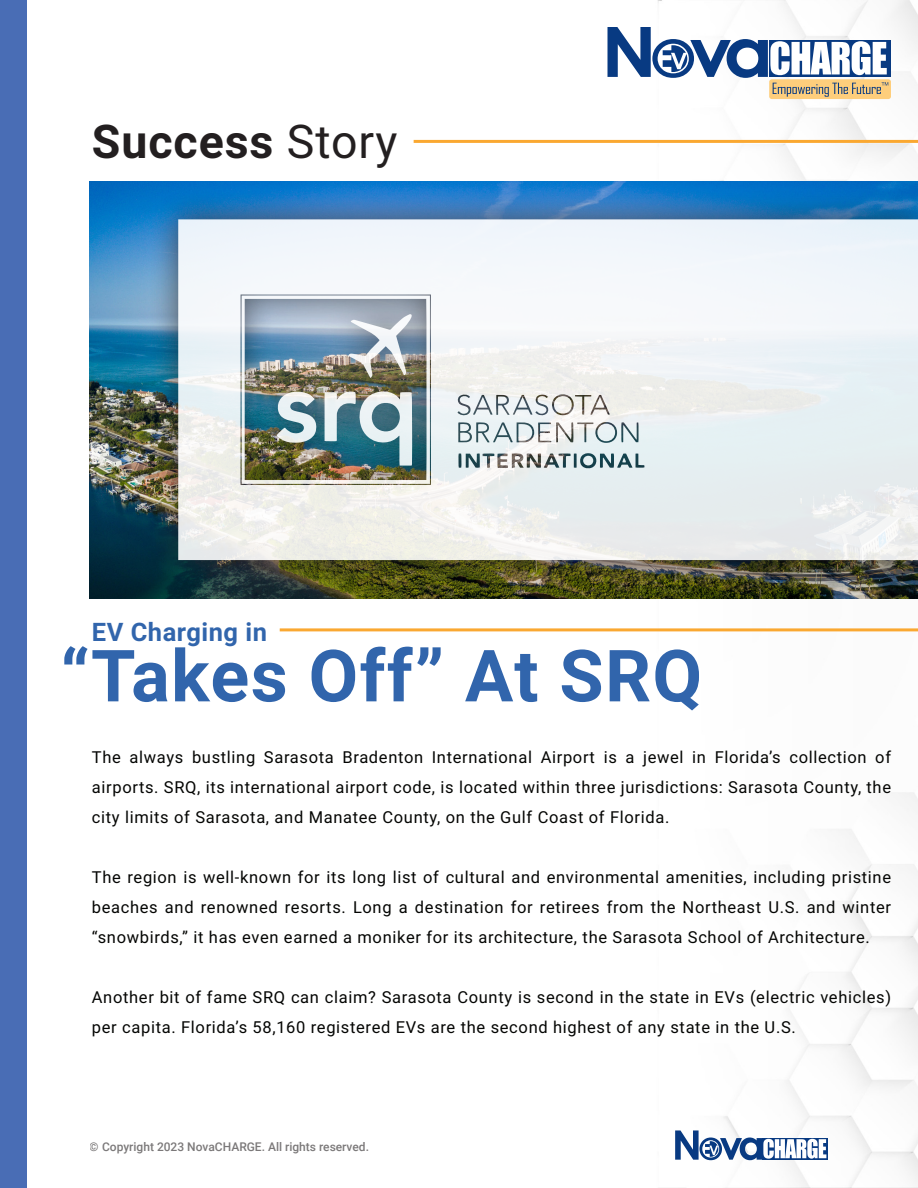
<style>
.page{position:relative;width:918px;height:1188px;background:#fff}
.page>*{position:absolute;margin:0;border:0;box-sizing:border-box;transform-origin:0 0}
.t1{font:700 72px "Roboto";letter-spacing:.02em;color:#3165ac}
.t2{font:700 46.5px "Roboto";letter-spacing:.02em;color:#231f20}
.t3{font:700 25.5px "Roboto";letter-spacing:.02em;color:#3165ac}
.t4{font:16.5px/30px "Roboto";letter-spacing:.04em;color:#040503;text-align:justify}
.t5{font:500 12px "Roboto";color:#231f20}
.s1{font-weight:400}
</style>
<div class="page">
<img style="left:89px;top:0;width:829px;height:1188px">
<svg style="left:826px;top:1138px;width:2px;height:22px"></svg>
<svg style="left:675px;top:1130px;width:151px;height:30px"></svg>
<img style="left:90px;top:181px;width:828px;height:417px">
<hr style="left:280px;top:628px;width:638px;height:3px;background:#faa831">
<hr style="left:414px;top:140px;width:504px;height:3px;background:#faa831">
<div style="left:0;top:0;width:27px;height:1188px;background:#496db5"></div>
<div style="left:769px;top:79px;width:122px;height:20px;background:#fece7c;border-radius:3px"></div>
<svg style="left:608px;top:27px;width:280px;height:70px"></svg>
<div style="left:148px;top:189px;width:770px;height:401px;background:#231f20;opacity:.75"></div>
<svg style="left:178px;top:219px;width:740px;height:341px;fill:#edf1f3"></svg>
<p class="t2" style="left:92px;top:109px;width:307px">Success <span class="s1">Story</span></p>
<p class="t3" style="left:92px;top:614px;width:177px">EV Charging in</p>
<p class="t1" style="left:60px;top:625px;width:643px">“Takes Off” At SRQ</p>
<p class="t4" style="left:92px;top:741px;width:801px">The always bustling Sarasota Bradenton International Airport is a jewel in Florida’s collection of airports. SRQ, its international airport code, is located within three jurisdictions: Sarasota County, the city limits of Sarasota, and Manatee County, on the Gulf Coast of Florida.</p>
<p class="t4" style="left:92px;top:861px;width:801px">The region is well-known for its long list of cultural and environmental amenities, including pristine beaches and renowned resorts. Long a destination for retirees from the Northeast U.S. and winter “snowbirds,” it has even earned a moniker for its architecture, the Sarasota School of Architecture.</p>
<p class="t4" style="left:92px;top:981px;width:801px">Another bit of fame SRQ can claim? Sarasota County is second in the state in EVs (electric vehicles) per capita. Florida’s 58,160 registered EVs are the second highest of any state in the U.S.</p>
<p class="t5" style="left:90px;top:1138px;width:281px">© Copyright 2023 NovaCHARGE. All rights reserved.</p>
</div>
